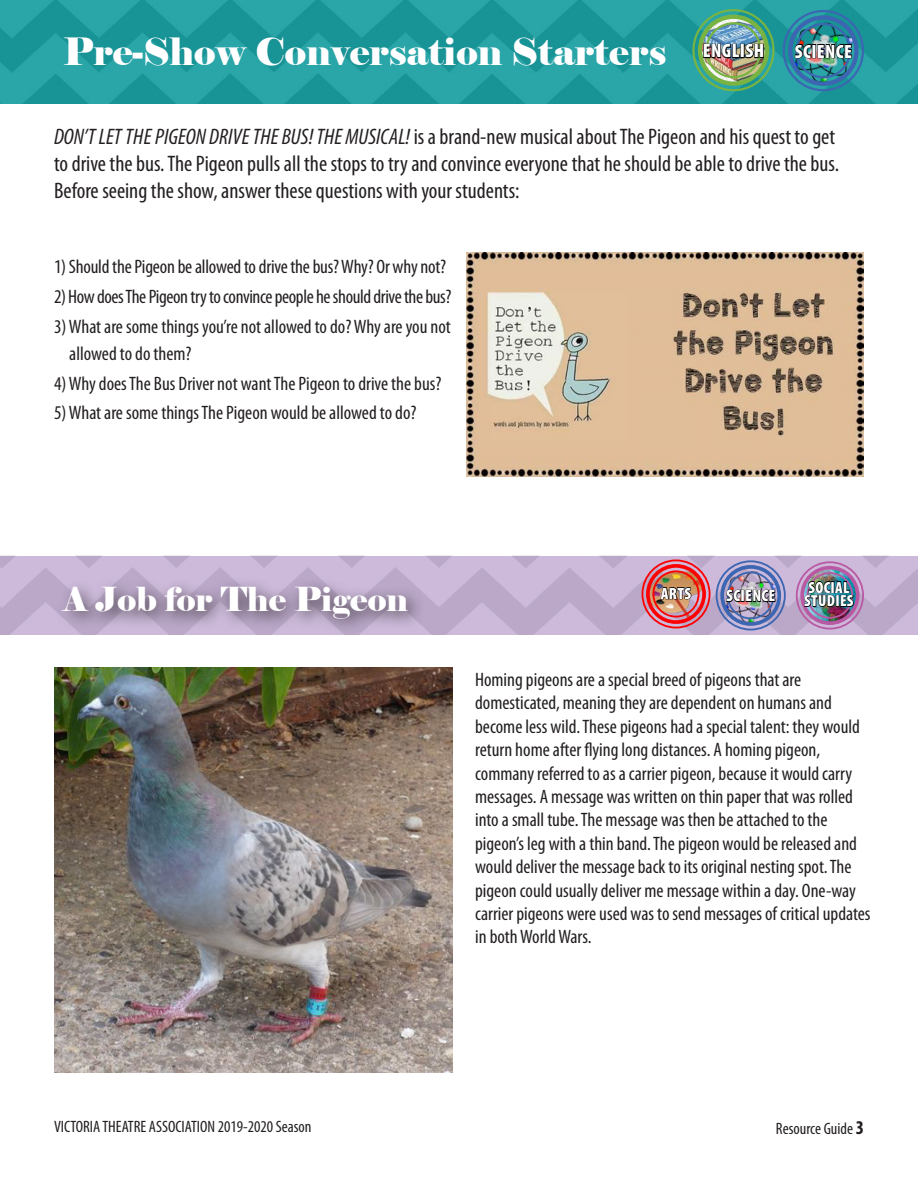
<style>
.page{position:relative;width:918px;height:1188px;background:#fff}
.page>*{position:absolute;margin:0;border:0;box-sizing:border-box;transform-origin:0 0}
.t1{font:37.5px "Elephant";color:#fff}
.t2{font:33px "Elephant";color:#fff}
.t3{font:condensed 22.5px/27px "Myriad Pro";color:#231f20}
.t4{font:condensed 19.5px/23.4px "Myriad Pro";color:#231f20}
.t5{font:condensed 19.5px "Myriad Pro";letter-spacing:-.02em;color:#231f20}
.t6{font:900 condensed 19.35px "Myriad Pro";letter-spacing:.02em;color:#fff}
.t7{font:900 condensed 19.2px "Myriad Pro";letter-spacing:.02em;color:#fff}
.t8{font:condensed 16.5px "Myriad Pro";color:#231f20}
.t9{font:900 condensed 16.5px "Myriad Pro";letter-spacing:.02em;color:#fff}
.t10{font:900 condensed 16.35px "Myriad Pro";color:#fff}
.t11{font:900 condensed 16.05px/13.8px "Myriad Pro";letter-spacing:.02em;color:#fff}
.s1{font-style:italic}
.s2{font-weight:700;font-size:19.5px}
</style>
<div class="page">
<img style="left:0;top:555px;width:918px;height:79px">
<img style="left:0;top:0;width:918px;height:103px">
<div style="left:54px;top:577px;width:372px;height:61px;background:#231f20;opacity:.75"></div>
<img style="left:802px;top:568px;width:56px;height:55px">
<div style="left:796px;top:561px;width:68px;height:69px;border:2px solid #b959a3;border-radius:50%"></div>
<div style="left:800px;top:566px;width:59px;height:59px;border:4px solid #b959a3;border-radius:50%"></div>
<div style="left:807px;top:572px;width:46px;height:47px;border:2px solid #b959a3;border-radius:50%"></div>
<img style="left:803px;top:567px;width:51px;height:41px">
<img style="left:700px;top:18px;width:67px;height:66px">
<div style="left:692px;top:9px;width:83px;height:82px;border:2px solid #79b442;border-radius:50%"></div>
<div style="left:698px;top:15px;width:71px;height:71px;border:4px solid #79b442;border-radius:50%"></div>
<img style="left:702px;top:38px;width:63px;height:66px">
<img style="left:791px;top:20px;width:65px;height:64px">
<div style="left:783px;top:10px;width:81px;height:81px;border:2px solid #3c66b1;border-radius:50%"></div>
<div style="left:788px;top:15px;width:71px;height:71px;border:4px solid #3c66b1;border-radius:50%"></div>
<div style="left:796px;top:23px;width:55px;height:55px;border:2px solid #3c66b1;border-radius:50%"></div>
<svg style="left:794px;top:38px;width:59px;height:24px"></svg>
<img style="left:723px;top:569px;width:56px;height:55px">
<div style="left:716px;top:560px;width:70px;height:70px;border:2px solid #3c66b1;border-radius:50%"></div>
<div style="left:720px;top:565px;width:61px;height:61px;border:4px solid #3c66b1;border-radius:50%"></div>
<div style="left:727px;top:572px;width:48px;height:47px;border:2px solid #3c66b1;border-radius:50%"></div>
<svg style="left:725px;top:584px;width:51px;height:21px"></svg>
<img style="left:466px;top:253px;width:398px;height:224px">
<img style="left:650px;top:571px;width:53px;height:51px">
<div style="left:642px;top:559px;width:69px;height:69px;border:2px solid #fd0000;border-radius:50%"></div>
<div style="left:646px;top:564px;width:60px;height:60px;border:4px solid #fd0000;border-radius:50%"></div>
<div style="left:652px;top:570px;width:48px;height:48px;border:2px solid #fd0000;border-radius:50%"></div>
<svg style="left:660px;top:574px;width:32px;height:26px"></svg>
<img style="left:54px;top:668px;width:398px;height:404px">
<p class="t1" style="left:63px;top:28px;width:605px">Pre-Show Conversation Starters</p>
<p class="t6" style="left:703px;top:39px;width:63px">ENGLISH</p>
<p class="t7" style="left:795px;top:39px;width:59px">SCIENCE</p>
<p class="t3" style="left:54px;top:123px;width:787px"><span class="s1">DON’T LET THE PIGEON DRIVE THE BUS! THE MUSICAL!</span> is a brand-new musical about The Pigeon and his quest to get to drive the bus. The Pigeon pulls all the stops to try and convince everyone that he should be able to drive the bus.<br>Before seeing the show, answer these questions with your students:</p>
<p class="t4" style="left:54px;top:254px;width:394px">1) Should the Pigeon be allowed to drive the bus? Why? Or why not?</p>
<p class="t5" style="left:54px;top:284px;width:399px">2) How does The Pigeon try to convince people he should drive the bus?</p>
<p class="t4" style="left:69px;top:312px;width:383px;line-height:27px;text-indent:-15px">3) What are some things you’re not allowed to do? Why are you not allowed to do them?</p>
<p class="t4" style="left:54px;top:371px;width:389px">4) Why does The Bus Driver not want The Pigeon to drive the bus?</p>
<p class="t4" style="left:54px;top:401px;width:364px">5) What are some things The Pigeon would be allowed to do?</p>
<p class="t2" style="left:63px;top:579px;width:347px">A Job for The Pigeon</p>
<p class="t11" style="left:804px;top:580px;width:51px">SOCIAL<br>STUDIES</p>
<p class="t10" style="left:661px;top:583px;width:32px">ARTS</p>
<p class="t9" style="left:726px;top:585px;width:51px">SCIENCE</p>
<p class="t4" style="left:475px;top:668px;width:397px">Homing pigeons are a special breed of pigeons that are domesticated, meaning they are dependent on humans and become less wild. These pigeons had a special talent: they would return home after flying long distances. A homing pigeon, commany referred to as a carrier pigeon, because it would carry messages. A message was written on thin paper that was rolled into a small tube. The message was then be attached to the pigeon’s leg with a thin band. The pigeon would be released and would deliver the message back to its original nesting spot. The pigeon could usually deliver me message within a day. One-way carrier pigeons were used was to send messages of critical updates in both World Wars.</p>
<p class="t8" style="left:54px;top:1116px;width:259px">VICTORIA THEATRE ASSOCIATION 2019-2020 Season</p>
<p class="t8" style="left:776px;top:1119px;width:90px">Resource Guide <span class="s2">3</span></p>
</div>
